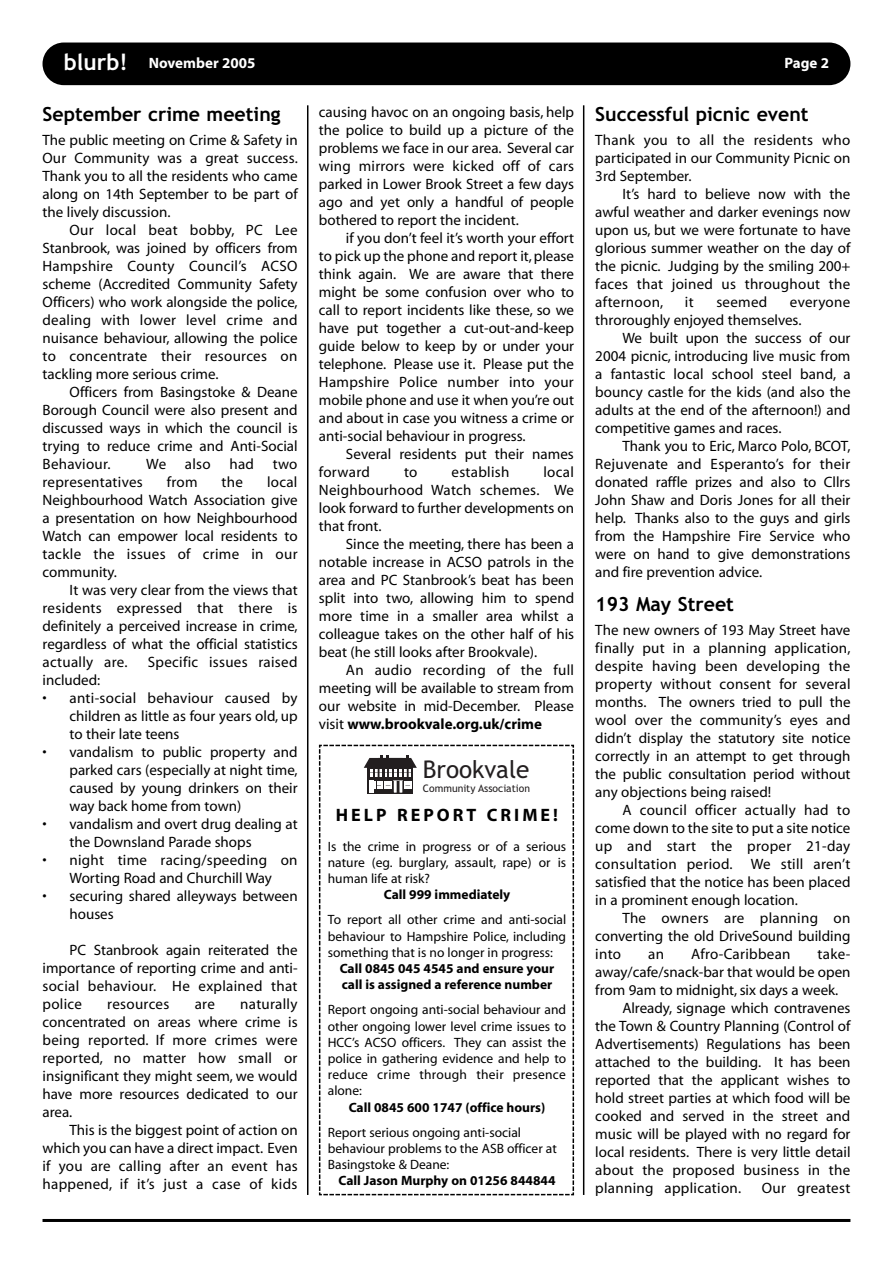
<style>
.page{position:relative;width:893px;height:1263px;background:#fff}
.page>*{position:absolute;margin:0;border:0;box-sizing:border-box;transform-origin:0 0}
.t1{font:24.3px "Trebuchet MS";color:#231f20}
.t2{font:700 19.5px "Trebuchet MS";color:#000}
.t3{font:700 18px "Myriad";letter-spacing:.165em;color:#000}
.t4{font:15px/18px "Myriad";color:#000;text-align:justify}
.t5{font:15px "Myriad";letter-spacing:.02em;color:#000}
.t6{font:700 15px "Myriad";color:#fff}
.t7{font:13.5px/16.2px "Myriad";color:#000;text-align:justify}
.t8{font:700 13.5px/16.2px "Myriad";color:#000}
.t9{font:10.35px "Trebuchet MS";color:#231f20}
.s1{font-family:"Trebuchet MS";font-size:22.5px}
.s2{font-weight:700}
</style>
<div class="page">
<div style="left:43px;top:43px;width:807px;height:42px;background:#000;border-radius:21px"></div>
<hr style="left:43px;top:1219px;width:807px;height:3px;background:#000">
<hr style="left:307px;top:105px;width:1px;height:1090px;background:#000">
<hr style="left:583px;top:105px;width:1px;height:1090px;background:#000">
<svg style="left:318px;top:744px;width:257px;height:452px"></svg>
<p class="t6" style="left:64px;top:57px;width:193px"><span class="s1">blurb!</span> November 2005</p>
<p class="t6" style="left:784px;top:57px;width:46px">Page 2</p>
<h2 class="t2" style="left:43px;top:103px;width:240px">September crime meeting</h2>
<p class="t4" style="left:43px;top:132px;width:257px">The public meeting on Crime &amp; Safety in Our Community was a great success.<br>Thank you to all the residents who came along on 14th September to be part of the lively discussion.</p>
<p class="t4" style="left:43px;top:222px;width:257px;text-indent:27px">Our local beat bobby, PC Lee Stanbrook, was joined by officers from Hampshire County Council’s ACSO scheme (Accredited Community Safety Officers) who work alongside the police, dealing with lower level crime and nuisance behaviour, allowing the police to concentrate their resources on tackling more serious crime.</p>
<p class="t4" style="left:43px;top:384px;width:257px;text-indent:27px">Officers from Basingstoke &amp; Deane Borough Council were also present and discussed ways in which the council is trying to reduce crime and Anti-Social Behaviour.</p>
<h2 class="t2" style="left:595px;top:103px;width:215px">Successful picnic event</h2>
<p class="t4" style="left:595px;top:132px;width:257px">Thank you to all the residents who participated in our Community Picnic on 3rd September.</p>
<p class="t4" style="left:595px;top:186px;width:257px;text-indent:27px">It’s hard to believe now with the awful weather and darker evenings now upon us, but we were fortunate to have glorious summer weather on the day of the picnic. Judging by the smiling 200+ faces that joined us throughout the afternoon,</p>
<p class="t4" style="left:319px;top:104px;width:257px">causing havoc on an ongoing basis, help the police to build up a picture of the problems we face in our area. Several car wing mirrors were kicked off of cars parked in Lower Brook Street a few days ago and yet only a handful of people bothered to report the incident.</p>
<p class="t4" style="left:319px;top:230px;width:257px;text-indent:27px">if you don’t feel it’s worth your effort to pick up the phone and report it, please think again. We are aware that there might be some confusion over who to call to report incidents like these, so we have put together a cut-out-and-keep guide below to keep by or under your telephone. Please use it. Please put the Hampshire Police number into your mobile phone and use it when you’re out and about in case you witness a crime or anti-social behaviour in progress.</p>
<p class="t4" style="left:319px;top:446px;width:256px;text-indent:27px">Several residents put their names forward</p>
<p class="t4" style="left:685px;top:294px;width:10px">it</p>
<p class="t4" style="left:716px;top:294px;width:52px">seemed</p>
<p class="t4" style="left:595px;top:294px;width:256px;text-indent:195px">everyone throroughly enjoyed themselves.</p>
<p class="t4" style="left:595px;top:330px;width:257px;text-indent:27px">We built upon the success of our 2004 picnic, introducing live music from a fantastic local school steel band, a bouncy castle for the kids (and also the adults at the end of the afternoon!) and competitive games and races.</p>
<p class="t4" style="left:595px;top:438px;width:257px;text-indent:27px">Thank you to Eric, Marco Polo, BCOT, Rejuvenate and Esperanto’s for their donated raffle prizes and also to Cllrs John Shaw and Doris Jones for all their help. Thanks also to the guys and girls from the Hampshire Fire Service who were on hand to give demonstrations and fire prevention advice.</p>
<h2 class="t2" style="left:595px;top:593px;width:140px">193 May Street</h2>
<p class="t4" style="left:595px;top:622px;width:257px">The new owners of 193 May Street have finally put in a planning application, despite having been developing the property without consent for several months. The owners tried to pull the wool over the community’s eyes and didn’t display the statutory site notice correctly in an attempt to get through the public consultation period without any objections being raised!</p>
<p class="t4" style="left:595px;top:802px;width:257px;text-indent:27px">A council officer actually had to come down to the site to put a site notice up and start the proper 21-day consultation period. We still aren’t satisfied that the notice has been placed in a prominent enough location.</p>
<p class="t4" style="left:595px;top:910px;width:257px;text-indent:27px">The owners are planning on converting the old DriveSound building into</p>
<p class="t5" style="left:146px;top:458px;width:153px">We also had two</p>
<p class="t4" style="left:319px;top:464px;width:257px;text-indent:225px">local Neighbourhood Watch schemes. We look forward to further developments on that front.</p>
<p class="t4" style="left:319px;top:536px;width:257px;text-indent:27px">Since the meeting, there has been a notable increase in ACSO patrols in the area and PC Stanbrook’s beat has been split into two, allowing him to spend more time in a smaller area whilst a colleague takes on the other half of his beat (he still looks after Brookvale).</p>
<p class="t4" style="left:319px;top:662px;width:257px;text-indent:27px">An audio recording of the full meeting will be available to stream from our website in mid-December. Please visit <span class="s2">www.brookvale.org.uk/crime</span></p>
<p class="t4" style="left:404px;top:464px;width:15px">to</p>
<p class="t5" style="left:452px;top:466px;width:59px">establish</p>
<p class="t5" style="left:43px;top:476px;width:102px">representatives</p>
<p class="t4" style="left:167px;top:474px;width:32px">from</p>
<p class="t4" style="left:222px;top:474px;width:23px">the</p>
<p class="t4" style="left:43px;top:474px;width:257px;text-indent:224px">local Neighbourhood Watch Association give a presentation on how Neighbourhood Watch can empower local residents to tackle the issues of crime in our community.</p>
<p class="t4" style="left:43px;top:582px;width:257px;text-indent:27px">It was very clear from the views that residents expressed that there is definitely a perceived increase in crime, regardless of what the official statistics actually are.</p>
<p class="t5" style="left:148px;top:656px;width:151px">Specific issues raised</p>
<p class="t4" style="left:43px;top:672px;width:59px">included:</p>
<p class="t4" style="left:70px;top:690px;width:230px;text-indent:-27px">• anti-social behaviour caused by children as little as four years old, up to their late teens</p>
<p class="t4" style="left:70px;top:744px;width:230px;text-indent:-27px">• vandalism to public property and parked cars (especially at night time, caused by young drinkers on their way back home from town)</p>
<p class="t4" style="left:70px;top:816px;width:230px;text-indent:-27px">• vandalism and overt drug dealing at the Downsland Parade shops</p>
<p class="t4" style="left:43px;top:852px;width:257px;text-align:center">• night time racing/speeding on<br>Worting Road and Churchill Way</p>
<p class="t4" style="left:70px;top:888px;width:230px;text-indent:-27px">• securing shared alleyways between houses</p>
<p class="t4" style="left:43px;top:942px;width:257px;text-indent:27px">PC Stanbrook again reiterated the importance of reporting crime and anti&shy;social behaviour. He explained that police</p>
<h1 class="t1" style="left:423px;top:756px;width:108px">Brookvale</h1>
<p class="t9" style="left:423px;top:782px;width:109px">Community Association</p>
<p class="t3" style="left:336px;top:809px;width:224px">HELP REPORT CRIME!</p>
<p class="t7" style="left:328px;top:839px;width:240px">Is the crime in progress or of a serious nature (eg. burglary, assault, rape) or is human life at risk?</p>
<p class="t8" style="left:384px;top:888px;width:128px">Call 999 immediately</p>
<p class="t7" style="left:328px;top:913px;width:240px">To report all other crime and anti-social behaviour to Hampshire Police, including something that is no longer in progress:</p>
<p class="t8" style="left:340px;top:961px;width:216px">Call 0845 045 4545 and ensure your call is assigned a reference number</p>
<p class="t7" style="left:328px;top:1003px;width:240px">Report ongoing anti-social behaviour and other ongoing lower level crime issues to HCC’s ACSO officers. They can assist the police in gathering evidence and help to reduce crime through their presence alone:</p>
<p class="t8" style="left:349px;top:1100px;width:198px">Call 0845 600 1747 (office hours)</p>
<p class="t7" style="left:328px;top:1125px;width:231px;text-align:left">Report serious ongoing anti-social behaviour problems to the ASB officer at<br>Basingstoke &amp; Deane:</p>
<p class="t8" style="left:339px;top:1174px;width:218px">Call Jason Murphy on 01256 844844</p>
<p class="t4" style="left:648px;top:946px;width:17px">an</p>
<p class="t5" style="left:691px;top:948px;width:101px">Afro-Caribbean</p>
<p class="t4" style="left:818px;top:946px;width:34px">take-</p>
<p class="t4" style="left:595px;top:964px;width:257px">away/cafe/snack-bar that would be open</p>
<p class="t4" style="left:595px;top:982px;width:245px">from 9am to midnight, six days a week.</p>
<p class="t4" style="left:622px;top:1000px;width:230px">Already, signage which contravenes</p>
<p class="t4" style="left:595px;top:1018px;width:257px">the Town &amp; Country Planning (Control of</p>
<p class="t4" style="left:595px;top:1036px;width:257px">Advertisements) Regulations has been</p>
<p class="t4" style="left:595px;top:1054px;width:257px">attached to the building. It has been</p>
<p class="t4" style="left:595px;top:1072px;width:257px">reported that the applicant wishes to</p>
<p class="t4" style="left:595px;top:1090px;width:257px">hold street parties at which food will be</p>
<p class="t4" style="left:595px;top:1108px;width:257px">cooked and served in the street and</p>
<p class="t4" style="left:595px;top:1126px;width:257px">music will be played with no regard for</p>
<p class="t4" style="left:595px;top:1144px;width:257px">local residents. There is very little detail</p>
<p class="t5" style="left:595px;top:1164px;width:256px">about the proposed business in the</p>
<p class="t5" style="left:595px;top:1182px;width:147px">planning application.</p>
<p class="t5" style="left:762px;top:1182px;width:90px">Our greatest</p>
<p class="t4" style="left:43px;top:996px;width:257px;text-indent:198px">naturally concentrated on areas where crime is being reported. If more crimes were reported, no matter how small or insignificant they might seem, we would have more resources dedicated to our area.</p>
<p class="t4" style="left:43px;top:1122px;width:257px;text-indent:27px">This is the biggest point of action on which you can have a direct impact. Even if you are calling after an event has happened, if it’s just a case of kids</p>
<p class="t5" style="left:107px;top:998px;width:64px">resources</p>
<p class="t4" style="left:195px;top:996px;width:22px">are</p>
</div>
